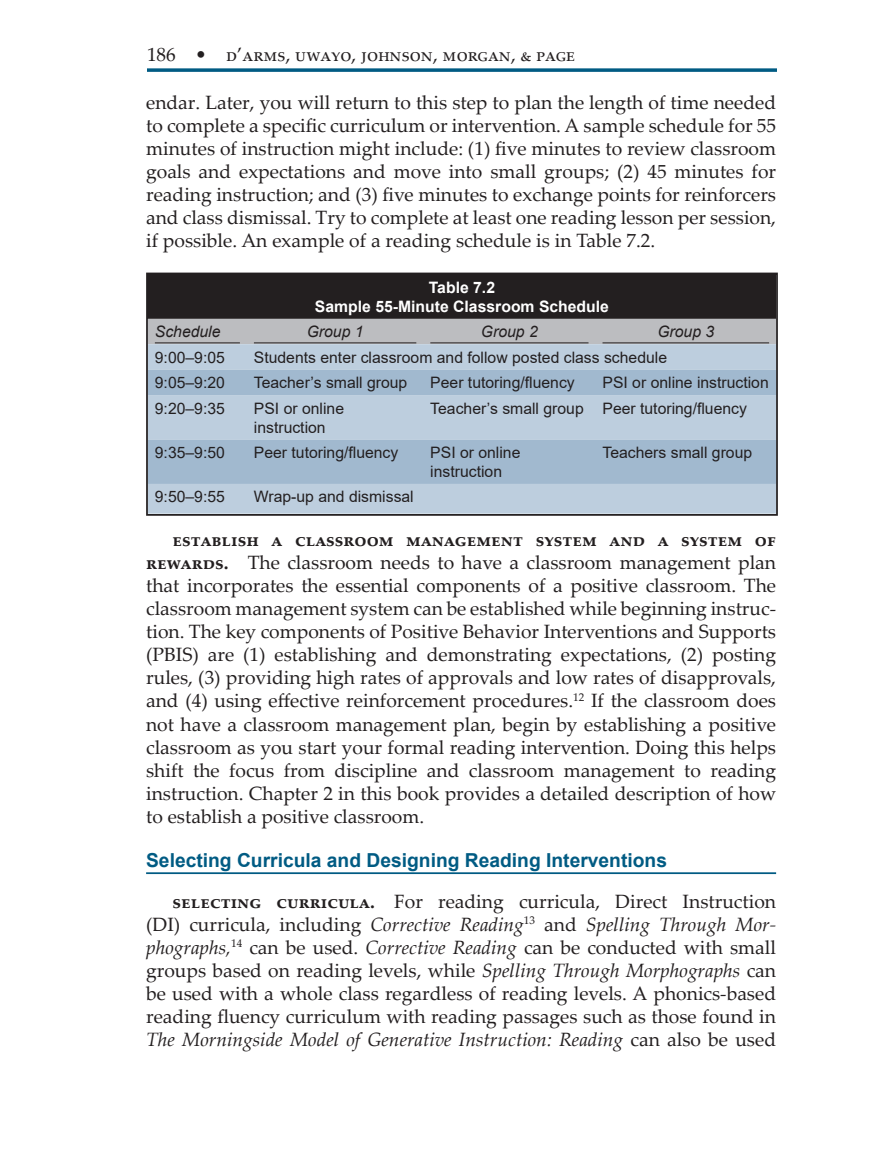
<style>
.page{position:relative;width:882px;height:1166px;background:#fff}
.page>*{position:absolute;margin:0;border:0;box-sizing:border-box;transform-origin:0 0}
.three-head{font:19.25px/23.1px "Palatino Linotype";color:#231f20;text-align:justify}
.two-head{font:700 19.25px "Arial";color:#005b83}
.t1{font:15.75px/18.9px "Arial";color:#231f20}
.t2{font:700 15.75px "Arial";color:#fff}
.t3{font:italic 15.75px "Arial";color:#231f20}
.s1{font-weight:700}
.s2{font-style:italic}
</style>
<div class="page">
<svg style="left:147px;top:68px;width:630px;height:4px"></svg>
<hr style="left:146px;top:872px;width:630px;height:2px;background:#005b83">
<div style="left:148px;top:274px;width:628px;height:45px;background:#231f20"></div>
<div style="left:149px;top:319px;width:626px;height:25px;background:#bcbdc0"></div>
<div style="left:149px;top:344px;width:626px;height:169px;background:#bdcede"></div>
<svg style="left:149px;top:370px;width:626px;height:114px;fill:#a1b9cf"></svg>
<hr style="left:155px;top:342px;width:85px;height:1px;background:#231f20">
<hr style="left:254px;top:342px;width:162px;height:1px;background:#231f20">
<hr style="left:430px;top:342px;width:159px;height:1px;background:#231f20">
<hr style="left:603px;top:342px;width:166px;height:1px;background:#231f20">
<div style="left:146px;top:272px;width:632px;height:244px;border:2px solid #231f20"></div>
<p class="three-head" style="left:147px;top:42px;width:430px">186 • d’arms, uwayo, johnson, morgan, &amp; page</p>
<p class="three-head" style="left:146px;top:90px;width:632px">endar. Later, you will return to this step to plan the length of time needed to complete a specific curriculum or intervention. A sample schedule for 55 minutes of instruction might include: (1) five minutes to review classroom goals and expectations and move into small groups; (2) 45 minutes for reading instruction; and (3) five minutes to exchange points for reinforcers and class dismissal. Try to complete at least one reading lesson per session, if possible. An example of a reading schedule is in Table 7.2.</p>
<p class="t2" style="left:429px;top:276px;width:68px">Table 7.2</p>
<p class="t2" style="left:315px;top:295px;width:296px">Sample 55-Minute Classroom Schedule</p>
<p class="t3" style="left:155px;top:321px;width:67px">Schedule</p>
<p class="t3" style="left:307px;top:321px;width:58px">Group 1</p>
<p class="t3" style="left:481px;top:321px;width:58px">Group 2</p>
<p class="t3" style="left:657px;top:321px;width:58px">Group 3</p>
<p class="t1" style="left:155px;top:347px;width:72px">9:00–9:05</p>
<p class="t1" style="left:254px;top:347px;width:415px">Students enter classroom and follow posted class schedule</p>
<p class="t1" style="left:155px;top:373px;width:72px">9:05–9:20</p>
<p class="t1" style="left:254px;top:373px;width:155px">Teacher’s small group</p>
<p class="t1" style="left:430px;top:373px;width:146px">Peer tutoring/fluency</p>
<p class="t1" style="left:603px;top:373px;width:168px">PSI or online instruction</p>
<p class="t1" style="left:155px;top:398px;width:72px">9:20–9:35</p>
<p class="t1" style="left:254px;top:398px;width:92px">PSI or online instruction</p>
<p class="t1" style="left:430px;top:398px;width:155px">Teacher’s small group</p>
<p class="t1" style="left:603px;top:398px;width:146px">Peer tutoring/fluency</p>
<p class="t1" style="left:155px;top:443px;width:72px">9:35–9:50</p>
<p class="t1" style="left:254px;top:443px;width:146px">Peer tutoring/fluency</p>
<p class="t1" style="left:430px;top:443px;width:92px">PSI or online instruction</p>
<p class="t1" style="left:603px;top:443px;width:151px">Teachers small group</p>
<p class="t1" style="left:155px;top:487px;width:72px">9:50–9:55</p>
<p class="t1" style="left:254px;top:487px;width:161px">Wrap-up and dismissal</p>
<p class="three-head" style="left:146px;top:527px;width:632px;text-indent:26px"><span class="s1">establish a classroom management system and a system of rewards.</span> The classroom needs to have a classroom management plan that incorporates the essential components of a positive classroom. The classroom management system can be established while beginning instruc&shy;tion. The key components of Positive Behavior Interventions and Supports (PBIS) are (1) establishing and demonstrating expectations, (2) posting rules, (3) providing high rates of approvals and low rates of disapprovals, and (4) using effective reinforcement procedures.<sup>12</sup> If the classroom does not have a classroom management plan, begin by establishing a positive classroom as you start your formal reading intervention. Doing this helps shift the focus from discipline and classroom management to reading instruction. Chapter 2 in this book provides a detailed description of how to establish a positive classroom.</p>
<p class="two-head" style="left:146px;top:846px;width:522px">Selecting Curricula and Designing Reading Interventions</p>
<p class="three-head" style="left:146px;top:888px;width:632px;text-indent:26px"><span class="s1">selecting curricula.</span> For reading curricula, Direct Instruction (DI) curricula, including <span class="s2">Corrective Reading</span><sup>13</sup> and <span class="s2">Spelling Through Mor&shy;phographs,</span><sup>14</sup> can be used. <span class="s2">Corrective Reading</span> can be conducted with small groups based on reading levels, while <span class="s2">Spelling Through Morphographs</span> can be used with a whole class regardless of reading levels. A phonics-based reading fluency curriculum with reading passages such as those found in <span class="s2">The Morningside Model of Generative Instruction: Reading</span> can also be used</p>
</div>
